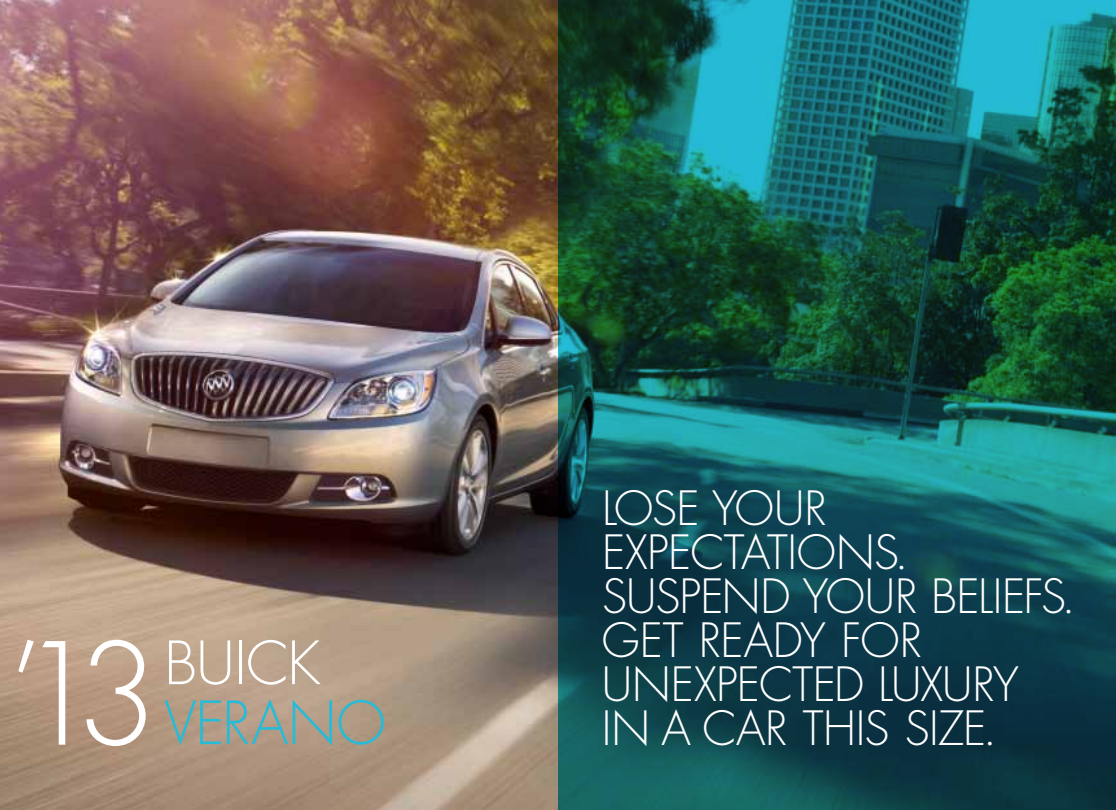
<style>
.page{position:relative;width:1116px;height:810px;background:#fff}
.page>*{position:absolute;margin:0;border:0;box-sizing:border-box;transform-origin:0 0}
.t1{font:300 137.4px "Futura";color:#fff}
.t2{font:300 58px "Futura";letter-spacing:-.01em;color:#26bcd7}
.t3{font:300 58px "Futura";color:#fff}
.t4{font:300 46px/44px "Futura";letter-spacing:-.015em;color:#fff}
</style>
<div class="page">
<img style="left:0;top:0;width:558px;height:810px">
<svg style="left:558px;top:0;width:558px;height:810px;background:#125454"></svg>
<h1 class="t1" style="left:8px;top:606px;width:153px">’13</h1>
<p class="t3" style="left:164px;top:626px;width:31px">BUIC</p>
<p class="t3" style="left:287px;top:626px;width:35px">K</p>
<p class="t2" style="left:164px;top:686px;width:223px">VERANO</p>
<p class="t4" style="left:602px;top:487px;width:475px">LOSE YOUR<br>EXPECTATIONS.<br>SUSPEND YOUR BELIEFS.<br>GET READY FOR<br>UNEXPECTED LUXURY<br>IN A CAR THIS SIZE.</p>
</div>
